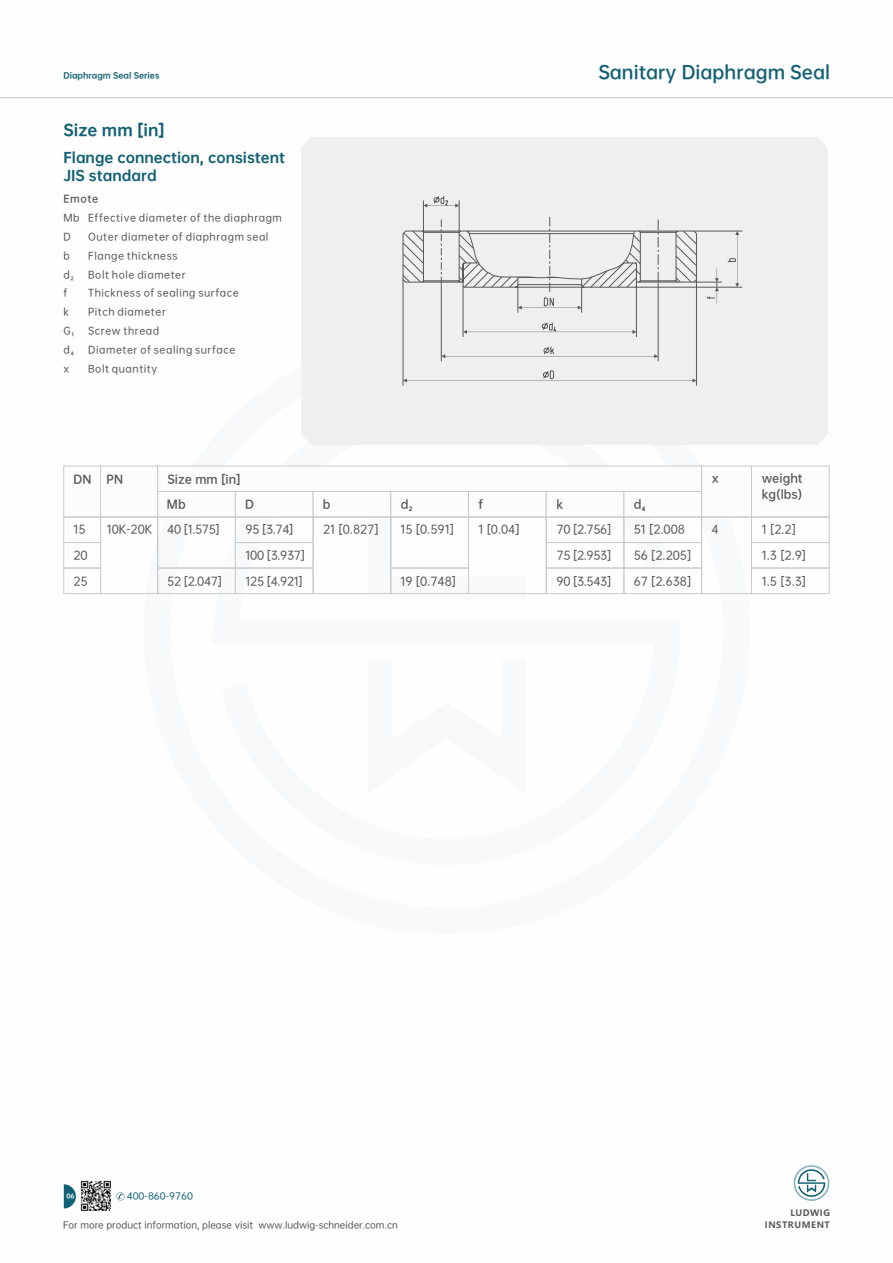
<style>
.page{position:relative;width:893px;height:1263px;background:#fff}
.page>*{position:absolute;margin:0;border:0;box-sizing:border-box;transform-origin:0 0}
.t1{font:17.55px "OPPO Sans B";color:#116073}
.t2{font:15px "OPPO Sans H";color:#116073}
.t3{font:13.5px/17.9px "OPPO Sans H";color:#116073}
.t4{font:11.25px "OPPO Sans M";color:#595857}
.t5{font:11.25px/16.4px "OPPO Sans B";color:#595857}
.t6{font:9.75px/18.9px "OPPO Sans M";letter-spacing:.06em;color:#595857}
.t7{font:9.75px "OPPO Sans B";letter-spacing:.06em;color:#595857}
.t8{font:9px "OPPO Sans M";color:#595857}
.t9{font:9px "OPPO Sans M";color:#116073;scale:1.04 1}
.t10{font:700 8.7px/11.4px "Microsoft Ya Hei";letter-spacing:.06em;color:#595857;text-align:right}
.t11{font:7.8px "OPPO Sans H";color:#116073}
.t12{font:6px "OPPO Sans H";color:#fff}
</style>
<div class="page">
<hr style="left:0;top:97px;width:893px;height:1px;background:#c9cacb">
<div style="left:301px;top:137px;width:527px;height:308px;background:#efeff0"></div>
<svg style="left:63px;top:466px;width:766px;height:128px"></svg>
<hr style="left:441px;top:284px;width:1px;height:77px;background:#595857">
<svg style="left:404px;top:371px;width:292px;height:11px"></svg>
<hr style="left:423px;top:200px;width:1px;height:32px;background:#595857">
<hr style="left:403px;top:280px;width:1px;height:106px;background:#595857">
<hr style="left:635px;top:287px;width:107px;height:1px;background:#595857">
<svg style="left:464px;top:322px;width:172px;height:12px"></svg>
<hr style="left:463px;top:286px;width:1px;height:51px;background:#595857">
<svg style="left:441px;top:346px;width:217px;height:12px"></svg>
<hr style="left:459px;top:200px;width:1px;height:32px;background:#595857">
<hr style="left:658px;top:283px;width:1px;height:78px;background:#595857">
<hr style="left:636px;top:286px;width:1px;height:51px;background:#595857">
<svg style="left:423px;top:196px;width:36px;height:11px"></svg>
<hr style="left:694px;top:231px;width:48px;height:1px;background:#595857">
<hr style="left:696px;top:279px;width:1px;height:107px;background:#595857">
<svg style="left:402px;top:217px;width:337px;height:96px"></svg>
<svg style="left:64px;top:1184px;width:12px;height:24px"></svg>
<img style="left:81px;top:1181px;width:30px;height:30px">
<svg style="left:116px;top:1192px;width:9px;height:8px"></svg>
<svg style="left:794px;top:1165px;width:35px;height:36px"></svg>
<p class="t11" style="left:63px;top:71px;width:98px">Diaphragm Seal Series</p>
<h2 class="t2" style="left:63px;top:122px;width:103px">Size mm [in]</h2>
<h3 class="t3" style="left:63px;top:148px;width:223px">Flange connection, consistent<br>JIS standard</h3>
<p class="t7" style="left:63px;top:194px;width:36px">Emote</p>
<p class="t6" style="left:63px;top:208px;width:18px">Mb<br>D</p>
<p class="t6" style="left:88px;top:208px;width:195px">Effective diameter of the diaphragm</p>
<p class="t6" style="left:88px;top:227px;width:182px">Outer diameter of diaphragm seal</p>
<p class="t6" style="left:63px;top:246px;width:8px">b</p>
<p class="t6" style="left:88px;top:246px;width:91px">Flange thickness</p>
<p class="t6" style="left:63px;top:265px;width:12px">d₂</p>
<p class="t6" style="left:63px;top:284px;width:5px">f</p>
<p class="t6" style="left:63px;top:321px;width:12px">G₁ d₄</p>
<p class="t6" style="left:63px;top:302px;width:7px">k</p>
<p class="t6" style="left:88px;top:265px;width:99px">Bolt hole diameter</p>
<p class="t6" style="left:88px;top:302px;width:79px">Pitch diameter</p>
<p class="t6" style="left:88px;top:284px;width:152px">Thickness of sealing surface</p>
<p class="t6" style="left:88px;top:321px;width:149px">Screw thread<br>Diameter of sealing surface</p>
<p class="t6" style="left:63px;top:359px;width:7px">x</p>
<p class="t6" style="left:88px;top:359px;width:71px">Bolt quantity</p>
<h1 class="t1" style="left:598px;top:63px;width:233px">Sanitary Diaphragm Seal</h1>
<p class="t5" style="left:73px;top:470px;width:19px">DN</p>
<p class="t5" style="left:107px;top:470px;width:18px">PN</p>
<p class="t5" style="left:167px;top:470px;width:75px">Size mm [in]</p>
<p class="t5" style="left:167px;top:496px;width:20px">Mb</p>
<p class="t5" style="left:245px;top:496px;width:10px">D</p>
<p class="t5" style="left:323px;top:496px;width:9px">b</p>
<p class="t5" style="left:401px;top:496px;width:13px">d₂</p>
<p class="t5" style="left:479px;top:496px;width:6px">f</p>
<p class="t5" style="left:556px;top:496px;width:8px">k</p>
<p class="t5" style="left:634px;top:496px;width:13px">d₄</p>
<p class="t4" style="left:73px;top:524px;width:14px">15</p>
<p class="t4" style="left:73px;top:549px;width:16px">20</p>
<p class="t4" style="left:73px;top:575px;width:16px">25</p>
<p class="t4" style="left:107px;top:524px;width:47px">10K-20K</p>
<p class="t4" style="left:167px;top:524px;width:54px">40 [1.575]</p>
<p class="t4" style="left:167px;top:575px;width:56px">52 [2.047]</p>
<p class="t4" style="left:246px;top:524px;width:49px">95 [3.74]</p>
<p class="t4" style="left:246px;top:549px;width:61px">100 [3.937]</p>
<p class="t4" style="left:246px;top:575px;width:59px">125 [4.921]</p>
<p class="t4" style="left:323px;top:524px;width:57px">21 [0.827]</p>
<p class="t4" style="left:400px;top:524px;width:55px">15 [0.591]</p>
<p class="t4" style="left:400px;top:575px;width:57px">19 [0.748]</p>
<p class="t4" style="left:478px;top:524px;width:43px">1 [0.04]</p>
<p class="t4" style="left:557px;top:524px;width:56px">70 [2.756]</p>
<p class="t4" style="left:557px;top:549px;width:56px">75 [2.953]</p>
<p class="t4" style="left:557px;top:575px;width:56px">90 [3.543]</p>
<p class="t4" style="left:634px;top:524px;width:53px">51 [2.008</p>
<p class="t4" style="left:634px;top:549px;width:59px">56 [2.205]</p>
<p class="t4" style="left:634px;top:575px;width:59px">67 [2.638]</p>
<p class="t5" style="left:712px;top:469px;width:9px">x</p>
<p class="t5" style="left:762px;top:469px;width:42px">weight kg(lbs)</p>
<p class="t4" style="left:711px;top:524px;width:9px">4</p>
<p class="t4" style="left:762px;top:524px;width:36px">1 [2.2]</p>
<p class="t4" style="left:762px;top:549px;width:46px">1.3 [2.9]</p>
<p class="t4" style="left:762px;top:575px;width:46px">1.5 [3.3]</p>
<p class="t9" style="left:127px;top:1192px;width:65px">400-860-9760</p>
<p class="t12" style="left:67px;top:1193px;width:10px">06</p>
<p class="t8" style="left:63px;top:1220px;width:336px">For more product information, please visit www.ludwig-schneider.com.cn</p>
<p class="t10" style="left:765px;top:1208px;width:67px">LUDWIG<br>INSTRUMENT</p>
</div>
